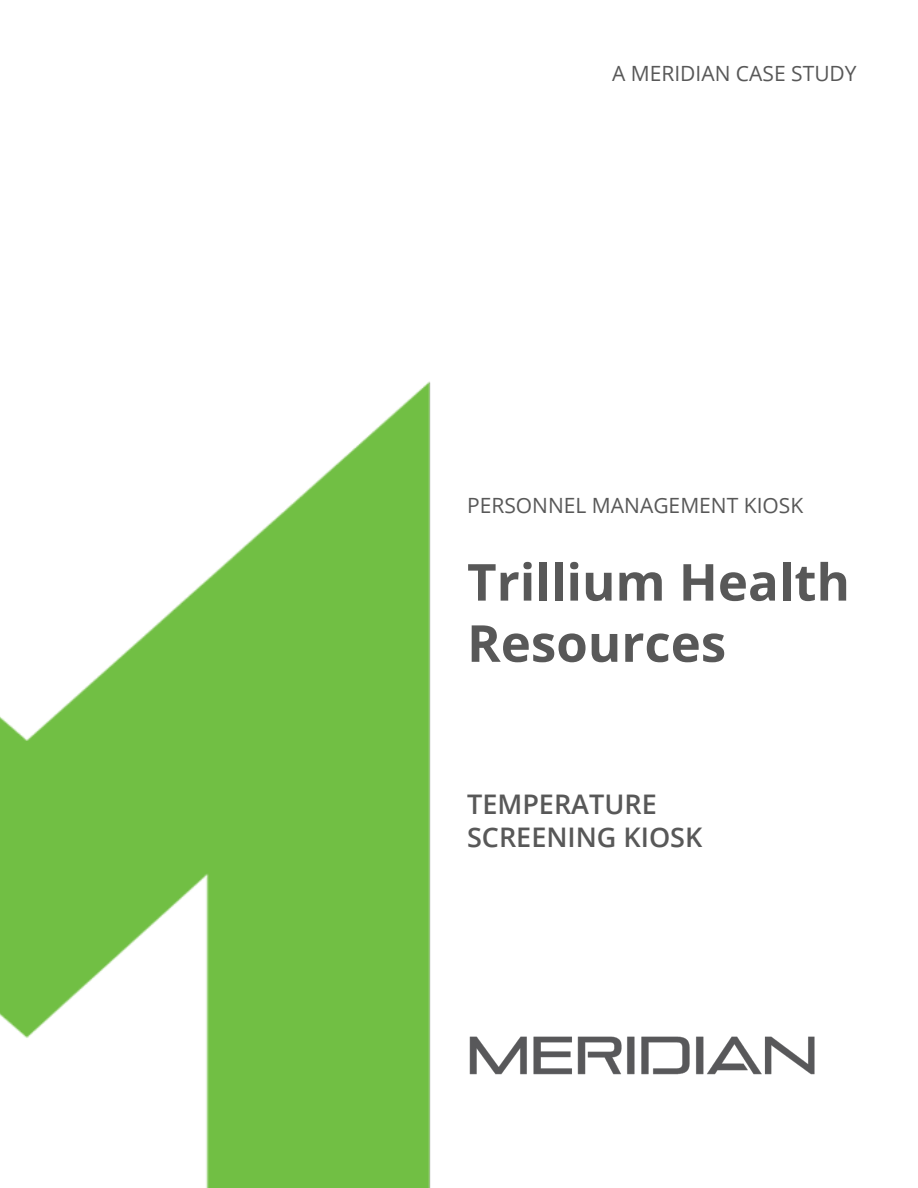
<style>
.page{position:relative;width:918px;height:1188px;background:#fff}
.page>*{position:absolute;margin:0;border:0;box-sizing:border-box;transform-origin:0 0}
.t1{font:700 51px "Open Sans";color:#585858}
.t2{font:600 27px "Open Sans";color:#585858}
.t3{font:21px "Open Sans";color:#585858}
</style>
<div class="page">
<img style="left:0;top:381px;width:431px;height:807px">
<img style="left:469px;top:1036px;width:345px;height:39px">
<p class="t3" style="left:612px;top:59px;width:246px">A MERIDIAN CASE STUDY</p>
<p class="t3" style="left:467px;top:491px;width:338px">PERSONNEL MANAGEMENT KIOSK</p>
<p class="t1" style="left:467px;top:546px;width:384px">Trillium Health</p>
<p class="t1" style="left:467px;top:607px;width:261px">Resources</p>
<p class="t2" style="left:467px;top:786px;width:191px">TEMPERATURE</p>
<p class="t2" style="left:467px;top:819px;width:237px">SCREENING KIOSK</p>
</div>
